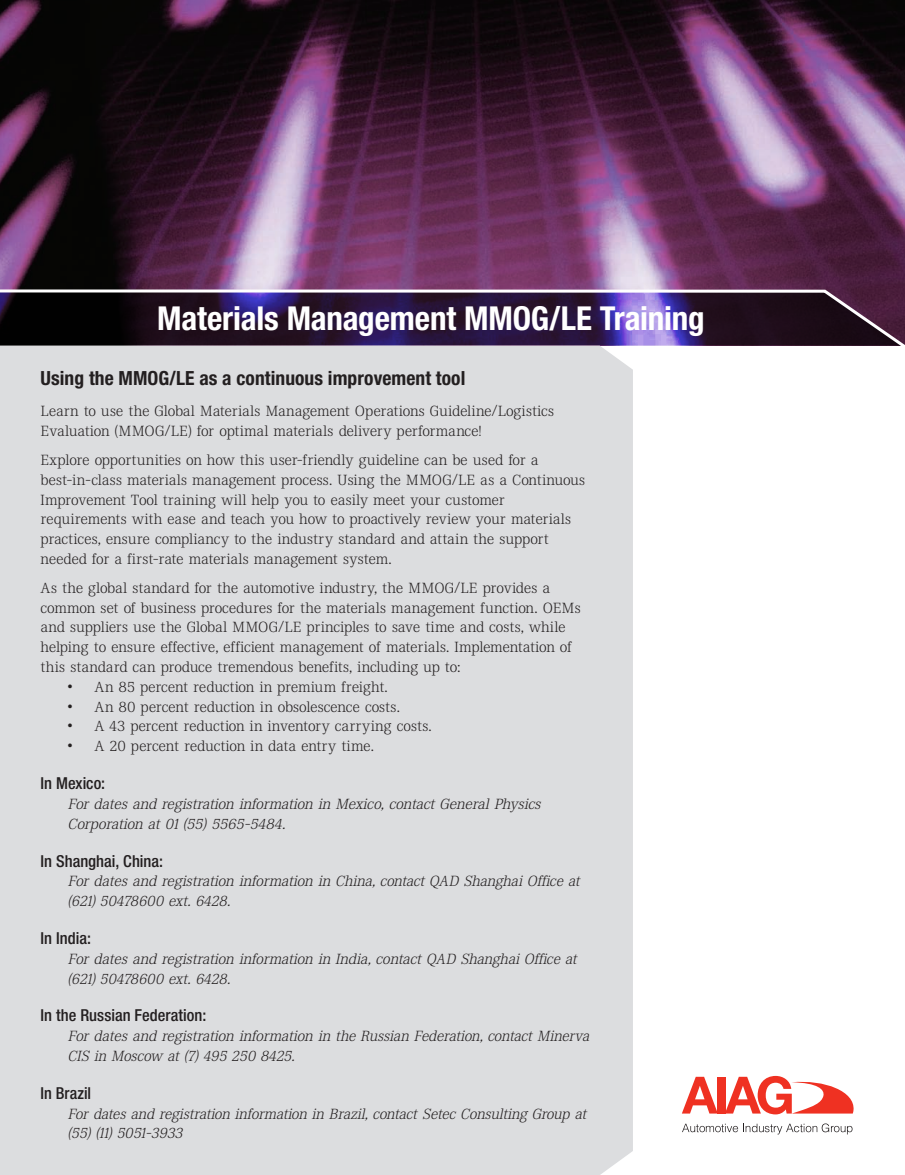
<style>
.page{position:relative;width:905px;height:1175px;background:#fff}
.page>*{position:absolute;margin:0;border:0;box-sizing:border-box;transform-origin:0 0}
.t1{font:700 condensed 33px "Helvetica Neue LT";letter-spacing:-.005em;color:#fff}
.t2{font:700 condensed 19.5px "Helvetica Neue LT";letter-spacing:.005em;color:#231f20}
.t3{font:16.5px/19.8px "Elspeth GM";letter-spacing:-.01em;color:#231f20}
.t4{font:16.5px/19.8px "Elspeth GM Oblique";letter-spacing:-.015em;color:#231f20}
.t5{font:500 condensed 16.5px "Helvetica Neue LT";color:#231f20}
</style>
<div class="page">
<img style="left:0;top:0;width:904px;height:289px">
<svg style="left:0;top:293px;width:820px;height:52px;background:#27173a"></svg>
<svg style="left:0;top:289px;width:820px;height:4px"></svg>
<svg style="left:820px;top:287px;width:84px;height:59px;background:#3e2236"></svg>
<div style="left:0;top:345px;width:633px;height:829px;background:#dcdddf"></div>
<svg style="left:682px;top:1076px;width:35px;height:37px"></svg>
<div style="left:717px;top:1076px;width:8px;height:37px;background:#ef3122"></div>
<svg style="left:724px;top:1075px;width:130px;height:39px"></svg>
<svg style="left:682px;top:1123px;width:170px;height:11px"></svg>
<h1 class="t1" style="left:157px;top:298px;width:549px">Materials Management MMOG/LE Training</h1>
<p class="t2" style="left:40px;top:366px;width:426px">Using the MMOG/LE as a continuous improvement tool</p>
<p class="t3" style="left:40px;top:401px;width:515px">Learn to use the Global Materials Management Operations Guideline/Logistics<br>Evaluation (MMOG/LE) for optimal materials delivery performance!</p>
<p class="t3" style="left:40px;top:450px;width:546px">Explore opportunities on how this user-friendly guideline can be used for a best-in-class materials management process. Using the MMOG/LE as a Continuous Improvement Tool training will help you to easily meet your customer requirements with ease and teach you how to proactively review your materials practices, ensure compliancy to the industry standard and attain the support needed for a first-rate materials management system.</p>
<p class="t3" style="left:40px;top:578px;width:542px">As the global standard for the automotive industry, the MMOG/LE provides a common set of business procedures for the materials management function. OEMs and suppliers use the Global MMOG/LE principles to save time and costs, while helping to ensure effective, efficient management of materials. Implementation of this standard can produce tremendous benefits, including up to:</p>
<p class="t3" style="left:68px;top:677px;width:322px">• An 85 percent reduction in premium freight.</p>
<p class="t3" style="left:68px;top:697px;width:334px">• An 80 percent reduction in obsolescence costs.</p>
<p class="t3" style="left:68px;top:716px;width:366px">• A 43 percent reduction in inventory carrying costs.</p>
<p class="t3" style="left:68px;top:736px;width:308px">• A 20 percent reduction in data entry time.</p>
<p class="t5" style="left:40px;top:773px;width:66px">In Mexico:</p>
<p class="t4" style="left:68px;top:794px;width:474px">For dates and registration information in Mexico, contact General Physics<br>Corporation at 01 (55) 5565-5484.</p>
<p class="t5" style="left:40px;top:850px;width:124px">In Shanghai, China:</p>
<p class="t4" style="left:68px;top:871px;width:514px">For dates and registration information in China, contact QAD Shanghai Office at (621) 50478600 ext. 6428.</p>
<p class="t5" style="left:40px;top:928px;width:52px">In India:</p>
<p class="t4" style="left:68px;top:949px;width:511px">For dates and registration information in India, contact QAD Shanghai Office at (621) 50478600 ext. 6428.</p>
<p class="t5" style="left:40px;top:1005px;width:167px">In the Russian Federation:</p>
<p class="t4" style="left:68px;top:1026px;width:523px">For dates and registration information in the Russian Federation, contact Minerva<br>CIS in Moscow at (7) 495 250 8425.</p>
<p class="t5" style="left:40px;top:1083px;width:52px">In Brazil</p>
<p class="t4" style="left:68px;top:1103px;width:520px">For dates and registration information in Brazil, contact Setec Consulting Group at (55) (11) 5051-3933</p>
</div>
